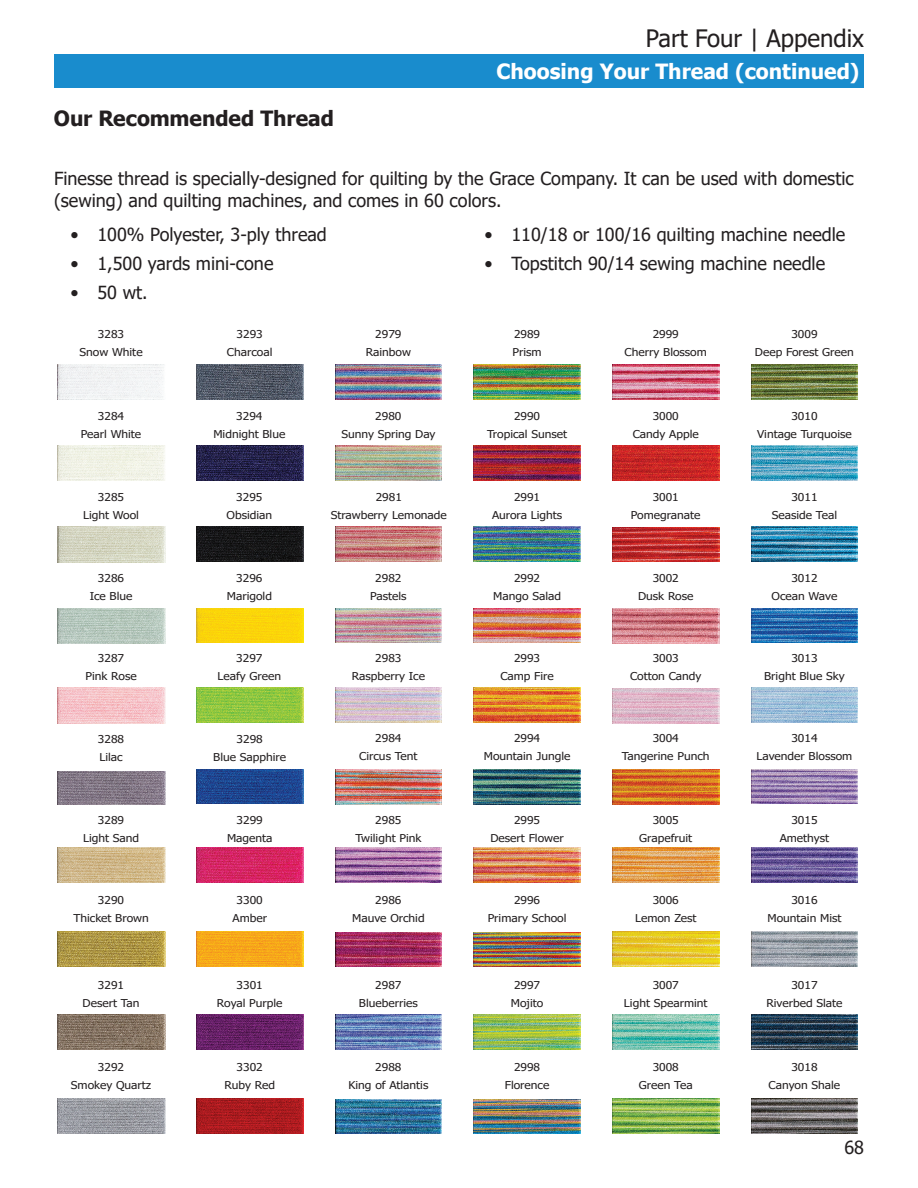
<style>
.page{position:relative;width:918px;height:1188px;background:#fff}
.page>*{position:absolute;margin:0;border:0;box-sizing:border-box;transform-origin:0 0}
.t1{font:24px "Tahoma";color:#231f20}
.t2{font:700 21px "Tahoma";color:#fff}
.t3{font:700 21px "Tahoma";letter-spacing:-.005em;color:#231f20}
.t4{font:18px/21.6px "Tahoma";color:#231f20}
.t5{font:10.8px/18px "Tahoma";color:#231f20;text-align:center;scale:1.11 1}
</style>
<div class="page">
<div style="left:54px;top:54px;width:810px;height:34px;background:#198ccd"></div>
<img style="left:57px;top:446px;width:108px;height:35px">
<img style="left:57px;top:527px;width:108px;height:35px">
<img style="left:57px;top:608px;width:108px;height:35px">
<img style="left:57px;top:688px;width:108px;height:35px">
<img style="left:57px;top:771px;width:108px;height:33px">
<img style="left:57px;top:847px;width:108px;height:36px">
<img style="left:57px;top:932px;width:108px;height:35px">
<img style="left:57px;top:1099px;width:108px;height:35px">
<img style="left:57px;top:1014px;width:108px;height:36px">
<img style="left:57px;top:364px;width:107px;height:36px">
<img style="left:197px;top:364px;width:106px;height:35px">
<img style="left:197px;top:446px;width:106px;height:34px">
<img style="left:197px;top:527px;width:106px;height:35px">
<img style="left:197px;top:608px;width:106px;height:35px">
<img style="left:197px;top:688px;width:106px;height:35px">
<img style="left:197px;top:769px;width:106px;height:35px">
<img style="left:197px;top:847px;width:106px;height:35px">
<img style="left:197px;top:932px;width:106px;height:34px">
<img style="left:197px;top:1014px;width:106px;height:35px">
<img style="left:197px;top:1099px;width:106px;height:35px">
<img style="left:335px;top:364px;width:107px;height:35px">
<img style="left:335px;top:446px;width:107px;height:34px">
<img style="left:335px;top:527px;width:107px;height:35px">
<img style="left:335px;top:608px;width:107px;height:35px">
<img style="left:335px;top:770px;width:107px;height:34px">
<img style="left:335px;top:848px;width:107px;height:35px">
<img style="left:335px;top:932px;width:107px;height:35px">
<img style="left:335px;top:1015px;width:107px;height:35px">
<img style="left:335px;top:1099px;width:107px;height:35px">
<img style="left:335px;top:688px;width:107px;height:35px">
<img style="left:474px;top:364px;width:106px;height:35px">
<img style="left:474px;top:446px;width:106px;height:34px">
<img style="left:474px;top:527px;width:106px;height:35px">
<img style="left:474px;top:608px;width:106px;height:35px">
<img style="left:474px;top:688px;width:106px;height:35px">
<img style="left:474px;top:770px;width:106px;height:34px">
<img style="left:474px;top:847px;width:106px;height:35px">
<img style="left:474px;top:932px;width:106px;height:35px">
<img style="left:474px;top:1015px;width:106px;height:35px">
<img style="left:474px;top:1099px;width:106px;height:35px">
<img style="left:613px;top:364px;width:106px;height:35px">
<img style="left:613px;top:446px;width:106px;height:34px">
<img style="left:613px;top:1014px;width:106px;height:35px">
<img style="left:613px;top:527px;width:106px;height:35px">
<img style="left:613px;top:608px;width:106px;height:35px">
<img style="left:613px;top:689px;width:106px;height:34px">
<img style="left:613px;top:769px;width:106px;height:35px">
<img style="left:613px;top:848px;width:106px;height:34px">
<img style="left:613px;top:932px;width:106px;height:35px">
<img style="left:613px;top:1098px;width:106px;height:35px">
<img style="left:751px;top:527px;width:107px;height:35px">
<img style="left:751px;top:688px;width:107px;height:35px">
<img style="left:751px;top:769px;width:107px;height:35px">
<img style="left:751px;top:364px;width:107px;height:35px">
<img style="left:751px;top:446px;width:107px;height:34px">
<img style="left:751px;top:608px;width:107px;height:35px">
<img style="left:751px;top:847px;width:107px;height:35px">
<img style="left:751px;top:932px;width:107px;height:34px">
<img style="left:751px;top:1014px;width:107px;height:35px">
<img style="left:751px;top:1099px;width:107px;height:35px">
<h1 class="t1" style="left:646px;top:22px;width:220px">Part Four | Appendix</h1>
<h2 class="t3" style="left:54px;top:104px;width:281px">Our Recommended Thread</h2>
<h2 class="t2" style="left:496px;top:57px;width:365px">Choosing Your Thread (continued)</h2>
<h3 class="t4" style="left:54px;top:169px;width:801px">Finesse thread is specially-designed for quilting by the Grace Company. It can be used with domestic (sewing) and quilting machines, and comes in 60 colors.</h3>
<h3 class="t4" style="left:70px;top:225px;width:258px">• 100% Polyester, 3-ply thread</h3>
<h3 class="t4" style="left:70px;top:254px;width:204px">• 1,500 yards mini-cone</h3>
<h3 class="t4" style="left:70px;top:283px;width:79px">• 50 wt.</h3>
<h3 class="t4" style="left:484px;top:225px;width:362px">• 110/18 or 100/16 quilting machine needle</h3>
<h3 class="t4" style="left:484px;top:254px;width:342px">• Topstitch 90/14 sewing machine needle</h3>
<p class="t5" style="left:80px;top:326px;width:58px">3283<br>Snow White</p>
<p class="t5" style="left:227px;top:326px;width:43px">3293<br>Charcoal</p>
<p class="t5" style="left:366px;top:326px;width:42px">2979<br>Rainbow</p>
<p class="t5" style="left:513px;top:326px;width:28px;text-align:left">2989<br>Prism</p>
<p class="t5" style="left:625px;top:326px;width:76px">2999<br>Cherry Blossom</p>
<p class="t5" style="left:755px;top:326px;width:91px">3009<br>Deep Forest Green</p>
<p class="t5" style="left:81px;top:408px;width:56px">3284<br>Pearl White</p>
<p class="t5" style="left:213px;top:408px;width:66px">3294<br>Midnight Blue</p>
<p class="t5" style="left:341px;top:408px;width:86px">2980<br>Sunny Spring Day</p>
<p class="t5" style="left:487px;top:408px;width:74px">2990<br>Tropical Sunset</p>
<p class="t5" style="left:633px;top:408px;width:61px">3000<br>Candy Apple</p>
<p class="t5" style="left:757px;top:408px;width:87px">3010<br>Vintage Turquoise</p>
<p class="t5" style="left:83px;top:488px;width:52px">3285<br>Light Wool</p>
<p class="t5" style="left:227px;top:489px;width:43px">3295<br>Obsidian</p>
<p class="t5" style="left:331px;top:489px;width:106px">2981<br>Strawberry Lemonade</p>
<p class="t5" style="left:492px;top:489px;width:65px">2991<br>Aurora Lights</p>
<p class="t5" style="left:631px;top:489px;width:64px">3001<br>Pomegranate</p>
<p class="t5" style="left:772px;top:489px;width:60px">3011<br>Seaside Teal</p>
<p class="t5" style="left:90px;top:570px;width:40px">3286<br>Ice Blue</p>
<p class="t5" style="left:227px;top:570px;width:42px">3296<br>Marigold</p>
<p class="t5" style="left:370px;top:570px;width:34px">2982<br>Pastels</p>
<p class="t5" style="left:493px;top:570px;width:63px">2992<br>Mango Salad</p>
<p class="t5" style="left:638px;top:570px;width:51px">3002<br>Dusk Rose</p>
<p class="t5" style="left:772px;top:570px;width:61px">3012<br>Ocean Wave</p>
<p class="t5" style="left:85px;top:650px;width:48px">3287<br>Pink Rose</p>
<p class="t5" style="left:218px;top:650px;width:59px">3297<br>Leafy Green</p>
<p class="t5" style="left:352px;top:650px;width:67px">2983<br>Raspberry Ice</p>
<p class="t5" style="left:500px;top:650px;width:50px">2993<br>Camp Fire</p>
<p class="t5" style="left:630px;top:650px;width:66px">3003<br>Cotton Candy</p>
<p class="t5" style="left:764px;top:650px;width:74px">3013<br>Bright Blue Sky</p>
<p class="t5" style="left:98px;top:731px;width:25px;text-align:left">3288<br>Lilac</p>
<p class="t5" style="left:213px;top:731px;width:67px">3298<br>Blue Sapphire</p>
<p class="t5" style="left:359px;top:729px;width:54px">2984<br>Circus Tent</p>
<p class="t5" style="left:484px;top:729px;width:80px">2994<br>Mountain Jungle</p>
<p class="t5" style="left:622px;top:729px;width:80px">3004<br>Tangerine Punch</p>
<p class="t5" style="left:757px;top:730px;width:88px">3014<br>Lavender Blossom</p>
<p class="t5" style="left:83px;top:812px;width:52px">3289<br>Light Sand</p>
<p class="t5" style="left:227px;top:812px;width:42px">3299<br>Magenta</p>
<p class="t5" style="left:355px;top:812px;width:61px">2985<br>Twilight Pink</p>
<p class="t5" style="left:490px;top:812px;width:67px">2995<br>Desert Flower</p>
<p class="t5" style="left:639px;top:812px;width:49px">3005<br>Grapefruit</p>
<p class="t5" style="left:780px;top:812px;width:46px">3015<br>Amethyst</p>
<p class="t5" style="left:73px;top:891px;width:69px">3290<br>Thicket Brown</p>
<p class="t5" style="left:232px;top:891px;width:33px">3300<br>Amber</p>
<p class="t5" style="left:352px;top:891px;width:67px">2986<br>Mauve Orchid</p>
<p class="t5" style="left:488px;top:891px;width:73px">2996<br>Primary School</p>
<p class="t5" style="left:635px;top:892px;width:57px">3006<br>Lemon Zest</p>
<p class="t5" style="left:767px;top:892px;width:68px">3016<br>Mountain Mist</p>
<p class="t5" style="left:83px;top:977px;width:53px">3291<br>Desert Tan</p>
<p class="t5" style="left:217px;top:977px;width:61px">3301<br>Royal Purple</p>
<p class="t5" style="left:359px;top:977px;width:55px">2987<br>Blueberries</p>
<p class="t5" style="left:511px;top:977px;width:31px;text-align:left">2997<br>Mojito</p>
<p class="t5" style="left:624px;top:977px;width:77px">3007<br>Light Spearmint</p>
<p class="t5" style="left:766px;top:977px;width:70px">3017<br>Riverbed Slate</p>
<p class="t5" style="left:71px;top:1058px;width:74px">3292<br>Smokey Quartz</p>
<p class="t5" style="left:224px;top:1058px;width:47px">3302<br>Ruby Red</p>
<p class="t5" style="left:348px;top:1058px;width:74px">2988<br>King of Atlantis</p>
<p class="t5" style="left:505px;top:1059px;width:42px">2998<br>Florence</p>
<p class="t5" style="left:639px;top:1059px;width:50px">3008<br>Green Tea</p>
<p class="t5" style="left:769px;top:1059px;width:66px">3018<br>Canyon Shale</p>
<h3 class="t4" style="left:844px;top:1138px;width:21px">68</h3>
</div>
